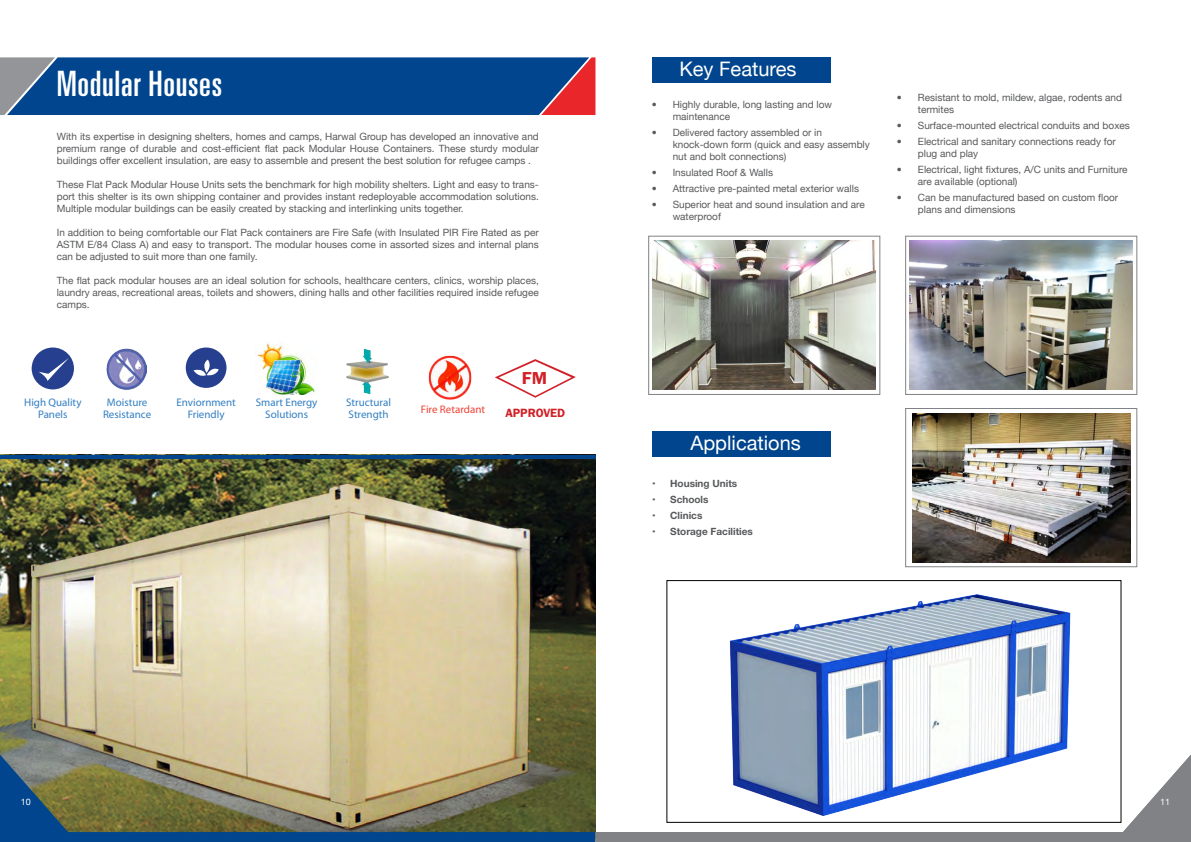
<style>
.page{position:relative;width:1191px;height:842px;background:#fff}
.page>*{position:absolute;margin:0;border:0;box-sizing:border-box;transform-origin:0 0}
.t1{font:ultra-condensed 35px "Univers";letter-spacing:.02em;color:#fff}
.t2{font:20px "Helvetica Neue";color:#fff}
.t3{font:600 17.8px "Franklin Gothic";color:#d12027}
.t4{font:600 12.3px "Franklin Gothic";color:#d12027}
.t5{font:11px/12px "Myriad Pro";color:#327fc2;text-align:center}
.t6{font:11px "Myriad Pro";color:#ef4135}
.t7{font:10px/12px "Helvetica Neue";color:#58595b}
.t8{font:700 10px "Helvetica Neue";color:#58595b}
.t9{font:9px "Helvetica Neue";color:#fff}
</style>
<div class="page">
<img style="left:0;top:458px;width:595px;height:296px">
<svg style="left:0;top:754px;width:595px;height:88px;background:#777d66"></svg>
<svg style="left:595px;top:754px;width:596px;height:88px"></svg>
<svg style="left:0;top:57px;width:595px;height:58px;background:#164a8a"></svg>
<div style="left:651px;top:57px;width:179px;height:25px;background:#00458d"></div>
<div style="left:651px;top:431px;width:179px;height:26px;background:#00458d"></div>
<img style="left:653px;top:241px;width:222px;height:149px">
<img style="left:909px;top:241px;width:223px;height:149px">
<div style="left:648px;top:236px;width:232px;height:159px;border:1px solid #808285"></div>
<div style="left:905px;top:236px;width:232px;height:159px;border:1px solid #808285"></div>
<div style="left:905px;top:408px;width:232px;height:159px;border:1px solid #808285"></div>
<hr style="left:0;top:455px;width:595px;height:3px;background:#00458d">
<svg style="left:495px;top:359px;width:81px;height:39px"></svg>
<img style="left:428px;top:356px;width:44px;height:44px">
<div style="left:463px;top:396px;width:18px;height:10px;background:#fff"></div>
<div style="left:420px;top:397px;width:18px;height:10px;background:#fff"></div>
<div style="left:186px;top:347px;width:40px;height:41px;background:#26408f;border-radius:50%"></div>
<svg style="left:193px;top:360px;width:26px;height:16px"></svg>
<img style="left:106px;top:349px;width:41px;height:41px">
<img style="left:346px;top:348px;width:42px;height:46px">
<div style="left:32px;top:347px;width:42px;height:42px;background:#26408f;border-radius:50%"></div>
<svg style="left:39px;top:358px;width:30px;height:23px"></svg>
<img style="left:255px;top:343px;width:61px;height:52px">
<img style="left:702px;top:594px;width:390px;height:226px">
<div style="left:667px;top:580px;width:454px;height:242px;border:1px solid #000"></div>
<img style="left:912px;top:414px;width:218px;height:148px">
<h1 class="t1" style="left:57px;top:64px;width:167px">Modular Houses</h1>
<p class="t7" style="left:57px;top:130px;width:483px;text-align:justify">With its expertise in designing shelters, homes and camps, Harwal Group has developed an innovative and premium range of durable and cost-efficient flat pack Modular House Containers. These sturdy modular buildings offer excellent insulation, are easy to assemble and present the best solution for refugee camps .</p>
<p class="t7" style="left:57px;top:178px;width:483px;text-align:justify">These Flat Pack Modular House Units sets the benchmark for high mobility shelters. Light and easy to trans&shy;port this shelter is its own shipping container and provides instant redeployable accommodation solutions.<br>Multiple modular buildings can be easily created by stacking and interlinking units together.</p>
<p class="t7" style="left:57px;top:226px;width:483px;text-align:justify">In addition to being comfortable our Flat Pack containers are Fire Safe (with Insulated PIR Fire Rated as per ASTM E/84 Class A) and easy to transport. The modular houses come in assorted sizes and internal plans can be adjusted to suit more than one family.</p>
<p class="t7" style="left:57px;top:274px;width:483px;text-align:justify">The flat pack modular houses are an ideal solution for schools, healthcare centers, clinics, worship places, laundry areas, recreational areas, toilets and showers, dining halls and other facilities required inside refugee camps.</p>
<p class="t5" style="left:24px;top:396px;width:59px">High Quality<br>Panels</p>
<p class="t5" style="left:176px;top:396px;width:61px">Enviornment<br>Friendly</p>
<p class="t5" style="left:346px;top:396px;width:46px;text-align:left">Structural<br>Strength</p>
<p class="t6" style="left:421px;top:403px;width:66px">Fire Retardant</p>
<p class="t5" style="left:103px;top:396px;width:50px">Moisture<br>Resistance</p>
<p class="t5" style="left:256px;top:396px;width:63px">Smart Energy<br>Solutions</p>
<h3 class="t3" style="left:522px;top:368px;width:27px">FM</h3>
<p class="t4" style="left:505px;top:406px;width:61px">APPROVED</p>
<h2 class="t2" style="left:679px;top:57px;width:119px">Key Features</h2>
<p class="t7" style="left:672px;top:98px;width:161px;text-indent:-21px">• Highly durable, long lasting and low maintenance</p>
<p class="t7" style="left:672px;top:126px;width:199px;text-indent:-21px">• Delivered factory assembled or in knock-down form (quick and easy assembly nut and bolt connections)</p>
<p class="t7" style="left:651px;top:166px;width:123px">• Insulated Roof &amp; Walls</p>
<p class="t7" style="left:651px;top:182px;width:209px">• Attractive pre-painted metal exterior walls</p>
<p class="t7" style="left:672px;top:198px;width:194px;text-indent:-21px">• Superior heat and sound insulation and are waterproof</p>
<p class="t7" style="left:918px;top:91px;width:206px;text-indent:-21px">• Resistant to mold, mildew, algae, rodents and termites</p>
<p class="t7" style="left:897px;top:119px;width:234px">• Surface-mounted electrical conduits and boxes</p>
<p class="t7" style="left:918px;top:135px;width:199px;text-indent:-21px">• Electrical and sanitary connections ready for plug and play</p>
<p class="t7" style="left:918px;top:163px;width:211px;text-indent:-21px">• Electrical, light fixtures, A/C units and Furniture are available (optional)</p>
<p class="t7" style="left:918px;top:191px;width:202px;text-indent:-21px">• Can be manufactured based on custom floor plans and dimensions</p>
<h2 class="t2" style="left:690px;top:431px;width:112px">Applications</h2>
<p class="t8" style="left:652px;top:475px;width:87px">• Housing Units</p>
<p class="t8" style="left:652px;top:491px;width:58px">• Schools</p>
<p class="t8" style="left:652px;top:507px;width:52px">• Clinics</p>
<p class="t8" style="left:652px;top:523px;width:102px">• Storage Facilities</p>
<p class="t9" style="left:21px;top:796px;width:12px">10</p>
<p class="t9" style="left:1160px;top:796px;width:12px">11</p>
</div>
